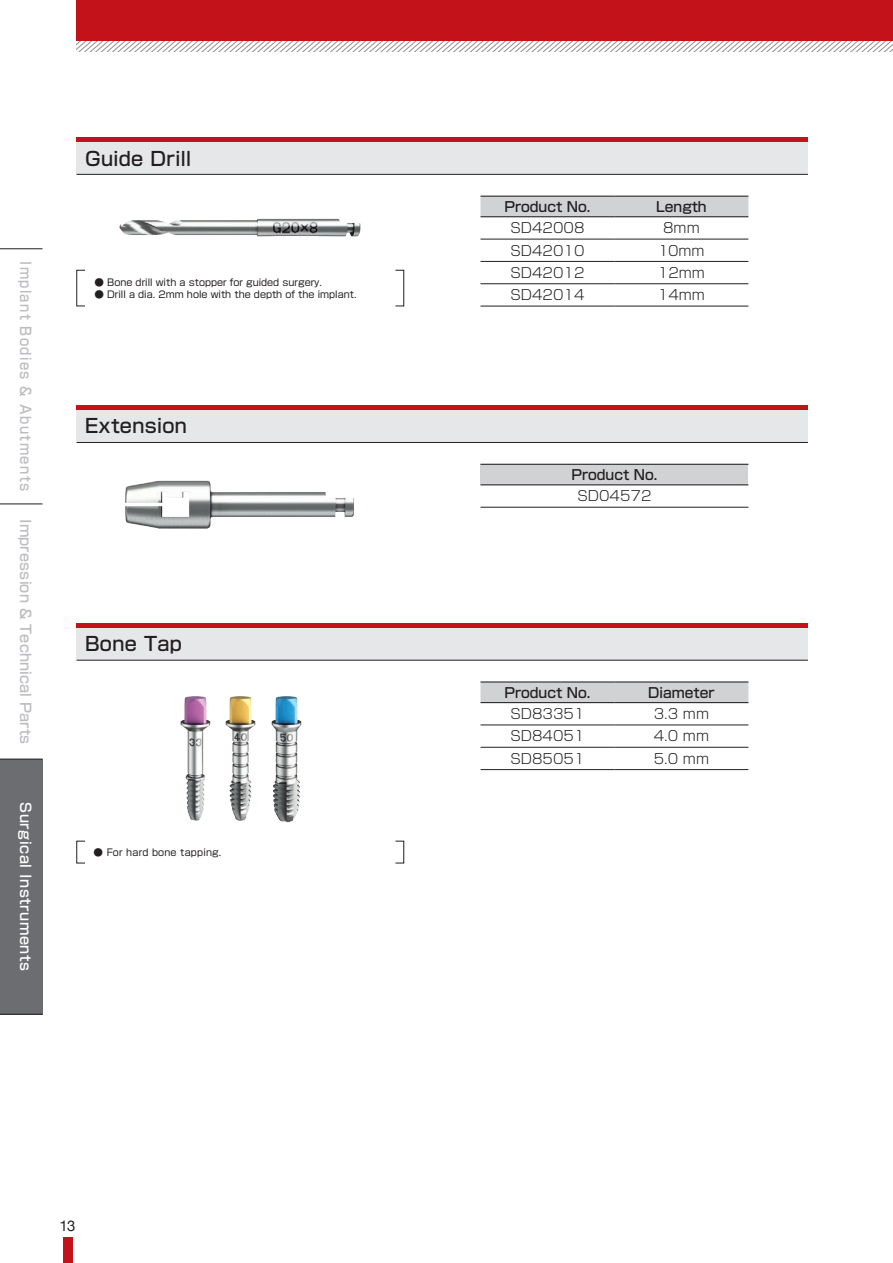
<style>
.page{position:relative;width:893px;height:1263px;background:#fff}
.page>*{position:absolute;margin:0;border:0;box-sizing:border-box;transform-origin:0 0}
.t1{font:500 19.2px "Shin Go Pr 6 N";letter-spacing:.02em;color:#231f20}
.t2{font:14.85px "Helvetica Neue";color:#231f20}
.t3{font:500 14.4px "Shin Go Pr 6 N";letter-spacing:.01em;color:#bcbdc0}
.t4{font:500 14.4px "Shin Go Pr 6 N";letter-spacing:.105em;color:#bcbdc0;scale:.91 1}
.t5{font:500 14.4px "Shin Go Pr 6 N";letter-spacing:.04em;color:#fff}
.t6{font:300 13.8px "Shin Go Pr 6 N";color:#231f20}
.t7{font:500 13.8px "Shin Go Pr 6 N";color:#231f20}
.t8{font:9.6px "Shin Go Pr 6 N";color:#231f20}
.t9{font:9.6px "Shin Go Pr 6 N";letter-spacing:.02em;color:#231f20}
</style>
<div class="page">
<div style="left:63px;top:1237px;width:9px;height:26px;background:#c4121a"></div>
<div style="left:0;top:759px;width:43px;height:255px;background:#6c6d70"></div>
<hr style="left:0;top:248px;width:43px;height:1px;background:#231f20">
<hr style="left:0;top:504px;width:43px;height:1px;background:#231f20">
<hr style="left:0;top:759px;width:43px;height:1px;background:#231f20">
<hr style="left:0;top:1014px;width:43px;height:1px;background:#231f20">
<svg style="left:77px;top:40px;width:816px;height:12px"></svg>
<div style="left:77px;top:0;width:816px;height:40px;background:#c4121a"></div>
<div style="left:480px;top:464px;width:268px;height:21px;background:#d1d2d4"></div>
<hr style="left:480px;top:507px;width:268px;height:1px;background:#231f20">
<hr style="left:480px;top:464px;width:268px;height:1px;background:#231f20">
<hr style="left:480px;top:484px;width:268px;height:1px;background:#231f20">
<img style="left:125px;top:480px;width:229px;height:49px">
<div style="left:77px;top:409px;width:731px;height:33px;background:#e6e7e9"></div>
<hr style="left:77px;top:405px;width:731px;height:4px;background:#c4121a">
<hr style="left:77px;top:442px;width:731px;height:1px;background:#231f20">
<div style="left:480px;top:197px;width:268px;height:19px;background:#d1d2d4"></div>
<hr style="left:480px;top:239px;width:134px;height:1px;background:#231f20">
<hr style="left:614px;top:239px;width:134px;height:1px;background:#231f20">
<hr style="left:480px;top:261px;width:134px;height:1px;background:#231f20">
<hr style="left:614px;top:261px;width:134px;height:1px;background:#231f20">
<hr style="left:480px;top:283px;width:134px;height:1px;background:#231f20">
<hr style="left:614px;top:283px;width:134px;height:1px;background:#231f20">
<hr style="left:480px;top:306px;width:134px;height:1px;background:#231f20">
<hr style="left:614px;top:306px;width:134px;height:1px;background:#231f20">
<hr style="left:480px;top:196px;width:134px;height:1px;background:#231f20">
<hr style="left:614px;top:196px;width:134px;height:1px;background:#231f20">
<hr style="left:480px;top:216px;width:134px;height:1px;background:#231f20">
<hr style="left:614px;top:216px;width:134px;height:1px;background:#231f20">
<img style="left:119px;top:218px;width:242px;height:19px">
<div style="left:77px;top:141px;width:731px;height:33px;background:#e6e7e9"></div>
<hr style="left:77px;top:137px;width:731px;height:4px;background:#c4121a">
<hr style="left:77px;top:174px;width:731px;height:1px;background:#231f20">
<div style="left:480px;top:682px;width:268px;height:20px;background:#d1d2d4"></div>
<hr style="left:480px;top:725px;width:134px;height:1px;background:#231f20">
<hr style="left:614px;top:725px;width:134px;height:1px;background:#231f20">
<hr style="left:480px;top:747px;width:134px;height:1px;background:#231f20">
<hr style="left:614px;top:747px;width:134px;height:1px;background:#231f20">
<hr style="left:480px;top:769px;width:134px;height:1px;background:#231f20">
<hr style="left:614px;top:769px;width:134px;height:1px;background:#231f20">
<hr style="left:480px;top:681px;width:134px;height:1px;background:#231f20">
<hr style="left:614px;top:681px;width:134px;height:1px;background:#231f20">
<hr style="left:480px;top:702px;width:134px;height:1px;background:#231f20">
<hr style="left:614px;top:702px;width:134px;height:1px;background:#231f20">
<img style="left:180px;top:696px;width:13px;height:125px">
<img style="left:193px;top:696px;width:47px;height:125px">
<img style="left:240px;top:696px;width:62px;height:127px">
<div style="left:77px;top:627px;width:731px;height:33px;background:#e6e7e9"></div>
<hr style="left:77px;top:623px;width:731px;height:4px;background:#c4121a">
<hr style="left:77px;top:660px;width:731px;height:1px;background:#231f20">
<div style="left:395px;top:270px;width:9px;height:36px;border:1px solid #231f20"></div>
<div style="left:395px;top:841px;width:9px;height:22px;border:1px solid #231f20"></div>
<p class="t4" style="left:37px;top:261px;width:254px;rotate:90deg">Implant Bodies &amp; Abutments</p>
<p class="t3" style="left:37px;top:519px;width:227px;rotate:90deg">Impression &amp; Technical Parts</p>
<p class="t5" style="left:37px;top:802px;width:170px;rotate:90deg">Surgical Instruments</p>
<h1 class="t1" style="left:85px;top:142px;width:107px">Guide Drill</h1>
<p class="t8" style="left:94px;top:274px;width:229px">● Bone drill with a stopper for guided surgery.</p>
<p class="t8" style="left:94px;top:286px;width:264px">● Drill a dia. 2mm hole with the depth of the implant.</p>
<h1 class="t1" style="left:85px;top:410px;width:103px">Extension</h1>
<h1 class="t1" style="left:85px;top:628px;width:98px">Bone Tap</h1>
<p class="t9" style="left:94px;top:844px;width:129px">● For hard bone tapping.</p>
<p class="t2" style="left:60px;top:1215px;width:17px">13</p>
<p class="t7" style="left:505px;top:195px;width:87px">Product No.</p>
<p class="t7" style="left:656px;top:195px;width:52px">Length</p>
<p class="t6" style="left:510px;top:217px;width:76px">SD42008</p>
<p class="t6" style="left:663px;top:217px;width:38px">8mm</p>
<p class="t6" style="left:510px;top:239px;width:76px">SD42010</p>
<p class="t6" style="left:656px;top:239px;width:49px">１０mm</p>
<p class="t6" style="left:510px;top:261px;width:76px">SD42012</p>
<p class="t6" style="left:658px;top:261px;width:49px">12mm</p>
<p class="t6" style="left:510px;top:284px;width:76px">SD42014</p>
<p class="t6" style="left:658px;top:284px;width:49px">14mm</p>
<p class="t7" style="left:572px;top:463px;width:87px">Product No.</p>
<p class="t6" style="left:577px;top:485px;width:76px">SD04572</p>
<p class="t7" style="left:505px;top:681px;width:87px">Product No.</p>
<p class="t7" style="left:648px;top:681px;width:68px">Diameter</p>
<p class="t6" style="left:510px;top:702px;width:76px">SD83351</p>
<p class="t6" style="left:654px;top:702px;width:57px">3.3 mm</p>
<p class="t6" style="left:510px;top:725px;width:76px">SD84051</p>
<p class="t6" style="left:654px;top:725px;width:57px">4.0 mm</p>
<p class="t6" style="left:510px;top:747px;width:76px">SD85051</p>
<p class="t6" style="left:654px;top:747px;width:57px">5.0 mm</p>
</div>
